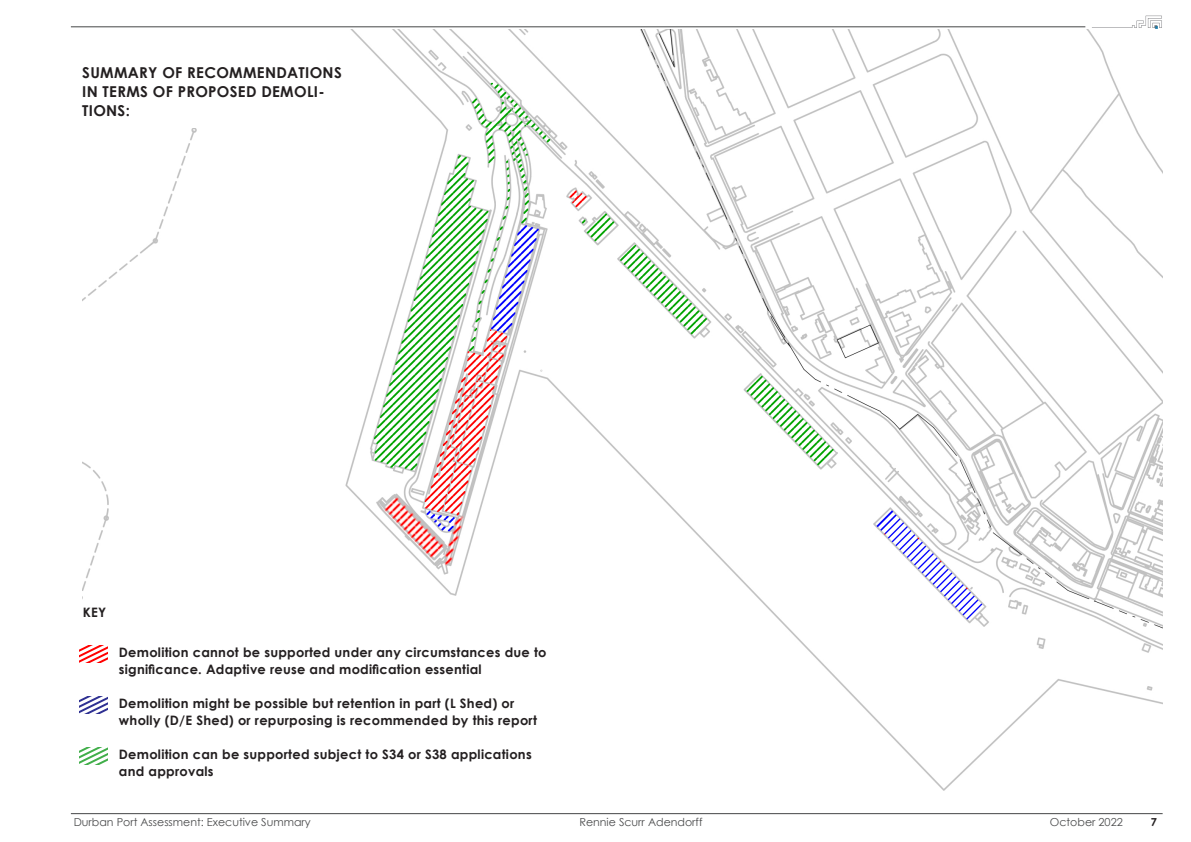
<style>
.page{position:relative;width:1191px;height:842px;background:#fff}
.page>*{position:absolute;margin:0;border:0;box-sizing:border-box;transform-origin:0 0}
.t1{font:700 15px/19px "Century Gothic";letter-spacing:.02em;color:#231f20}
.t2{font:700 13px/17px "Century Gothic";letter-spacing:.02em;color:#231f20}
.t3{font:11px "Century Gothic";color:#4b4c4d}
.t4{font:700 11px "Century Gothic";color:#231f20}
</style>
<div class="page">
<img style="left:1092px;top:15px;width:70px;height:13px">
<img style="left:82px;top:30px;width:1080px;height:761px">
<div style="left:77px;top:601px;width:479px;height:191px;background:#fff"></div>
<svg style="left:79px;top:645px;width:29px;height:17px"></svg>
<svg style="left:79px;top:696px;width:29px;height:17px"></svg>
<svg style="left:79px;top:747px;width:29px;height:17px"></svg>
<div style="left:71px;top:44px;width:288px;height:83px;background:#fff"></div>
<div style="left:71px;top:28px;width:187px;height:17px;background:#fff"></div>
<hr style="left:71px;top:813px;width:1091px;height:1px;background:#454647">
<hr style="left:71px;top:27px;width:1014px;height:1px;background:#454647">
<p class="t1" style="left:82px;top:62px;width:261px">SUMMARY OF RECOMMENDATIONS<br>IN TERMS OF PROPOSED DEMOLI-<br>TIONS:</p>
<p class="t2" style="left:83px;top:603px;width:25px">KEY</p>
<p class="t2" style="left:119px;top:643px;width:429px">Demolition cannot be supported under any circumstances due to significance. Adaptive reuse and modification essential</p>
<p class="t2" style="left:119px;top:694px;width:419px">Demolition might be possible but retention in part (L Shed) or wholly (D/E Shed) or repurposing is recommended by this report</p>
<p class="t2" style="left:119px;top:745px;width:414px">Demolition can be supported subject to S34 or S38 applications and approvals</p>
<p class="t3" style="left:74px;top:815px;width:238px">Durban Port Assessment: Executive Summary</p>
<p class="t3" style="left:579px;top:815px;width:125px">Rennie Scurr Adendorff</p>
<p class="t3" style="left:1050px;top:815px;width:74px">October 2022</p>
<p class="t4" style="left:1150px;top:814px;width:8px">7</p>
</div>
